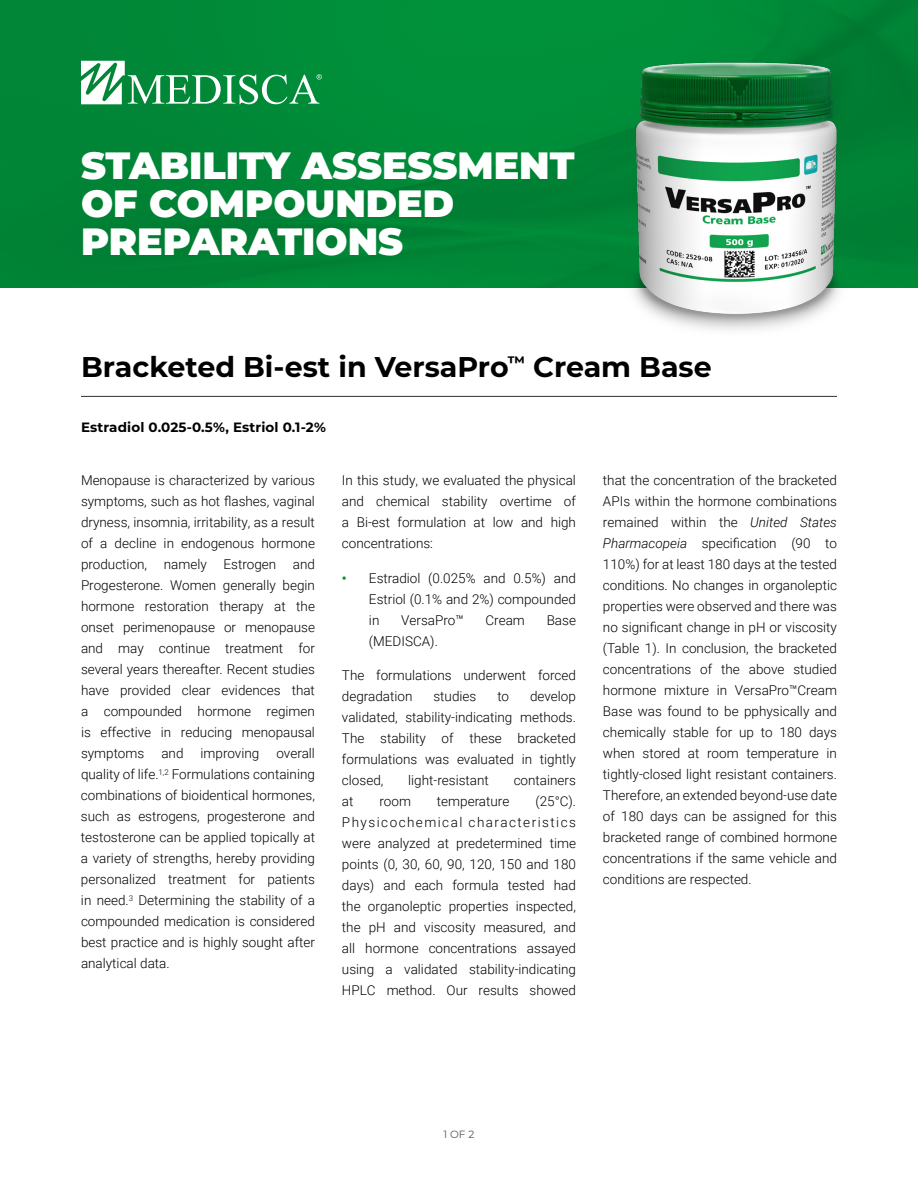
<style>
.page{position:relative;width:918px;height:1188px;background:#fff}
.page>*{position:absolute;margin:0;border:0;box-sizing:border-box;transform-origin:0 0}
.t1{font:900 37.95px/38px "Montserrat";color:#fff}
.t2{font:700 28.5px "Montserrat";color:#000}
.t3{font:300 13.5px/21px "Roboto";color:#000;text-align:justify}
.t4{font:700 13.5px "Montserrat";letter-spacing:.01em;color:#000}
.t5{font:10.5px "Montserrat";color:#52555b}
.s1{font-weight:700;color:#00943c}
.s2{font-style:italic}
</style>
<div class="page">
<img style="left:0;top:0;width:918px;height:287px">
<img style="left:596px;top:63px;width:289px;height:267px">
<svg style="left:81px;top:61px;width:241px;height:43px"></svg>
<hr style="left:81px;top:396px;width:756px;height:1px;background:#000">
<h1 class="t1" style="left:81px;top:144px;width:495px">STABILITY ASSESSMENT<br>OF COMPOUNDED<br>PREPARATIONS</h1>
<h2 class="t2" style="left:81px;top:347px;width:632px">Bracketed Bi-est in VersaPro<sup>™</sup> Cream Base</h2>
<p class="t4" style="left:81px;top:418px;width:246px">Estradiol 0.025-0.5%, Estriol 0.1-2%</p>
<p class="t3" style="left:81px;top:469px;width:236px">Menopause is characterized by various symptoms, such as hot flashes, vaginal dryness, insomnia, irritability, as a result of a decline in endogenous hormone production, namely Estrogen and Progesterone. Women generally begin hormone restoration therapy at the onset perimenopause or menopause and may continue treatment for several years thereafter. Recent studies have provided clear evidences that a compounded hormone regimen is effective in reducing menopausal symptoms</p>
<p class="t3" style="left:81px;top:742px;width:236px;text-indent:196px">overall quality of life.<sup>1,2</sup> Formulations containing combinations of bioidentical hormones, such as estrogens, progesterone and testosterone can be applied topically at a variety of strengths, hereby providing personalized treatment for patients in need.<sup>3</sup> Determining the stability of a compounded medication is considered best practice and is highly sought after analytical data.</p>
<p class="t3" style="left:161px;top:742px;width:24px">and</p>
<p class="t3" style="left:201px;top:742px;width:60px">improving</p>
<p class="t3" style="left:342px;top:469px;width:236px">In this study, we evaluated the physical and chemical stability overtime of a Bi-est formulation at low and high concentrations:</p>
<p class="t3" style="left:369px;top:567px;width:209px;text-indent:-27px"><span class="s1">•</span> Estradiol (0.025% and 0.5%) and Estriol (0.1% and 2%) compounded in</p>
<p class="t3" style="left:401px;top:609px;width:64px">VersaPro™</p>
<p class="t3" style="left:485px;top:609px;width:41px">Cream</p>
<p class="t3" style="left:547px;top:609px;width:31px">Base</p>
<p class="t3" style="left:369px;top:630px;width:70px">(MEDISCA).</p>
<p class="t3" style="left:342px;top:664px;width:236px">The formulations underwent forced degradation</p>
<p class="t3" style="left:342px;top:685px;width:236px;text-indent:188px">develop validated, stability-indicating methods.<br>The stability of these bracketed formulations was evaluated in tightly closed,</p>
<p class="t3" style="left:433px;top:685px;width:44px">studies</p>
<p class="t3" style="left:497px;top:685px;width:13px">to</p>
<p class="t3" style="left:408px;top:769px;width:82px">light-resistant</p>
<p class="t3" style="left:514px;top:769px;width:64px">containers</p>
<p class="t3" style="left:342px;top:790px;width:236px;text-indent:193px">(25°C).<br>Physicochemical characteristics were analyzed at predetermined time points (0, 30, 60, 90, 120, 150 and 180 days) and each formula tested had the organoleptic properties inspected, the pH and viscosity measured, and all hormone concentrations assayed using a validated stability-indicating HPLC method. Our results showed</p>
<p class="t3" style="left:342px;top:790px;width:13px">at</p>
<p class="t3" style="left:380px;top:790px;width:33px">room</p>
<p class="t3" style="left:437px;top:790px;width:74px">temperature</p>
<p class="t3" style="left:603px;top:470px;width:236px">that the concentration of the bracketed APIs within the hormone combinations remained within the <span class="s2">United States Pharmacopeia</span> specification (90 to 110%) for at least 180 days at the tested conditions. No changes in organoleptic properties were observed and there was no significant change in pH or viscosity (Table 1). In conclusion, the bracketed concentrations of the above studied hormone mixture in VersaPro™Cream Base was found to be pphysically and chemically stable for up to 180 days when stored at room temperature in tightly-closed light resistant containers.<br>Therefore, an extended beyond-use date of 180 days can be assigned for this bracketed range of combined hormone concentrations if the same vehicle and conditions are respected.</p>
<p class="t5" style="left:444px;top:1127px;width:32px">1 OF 2</p>
</div>
